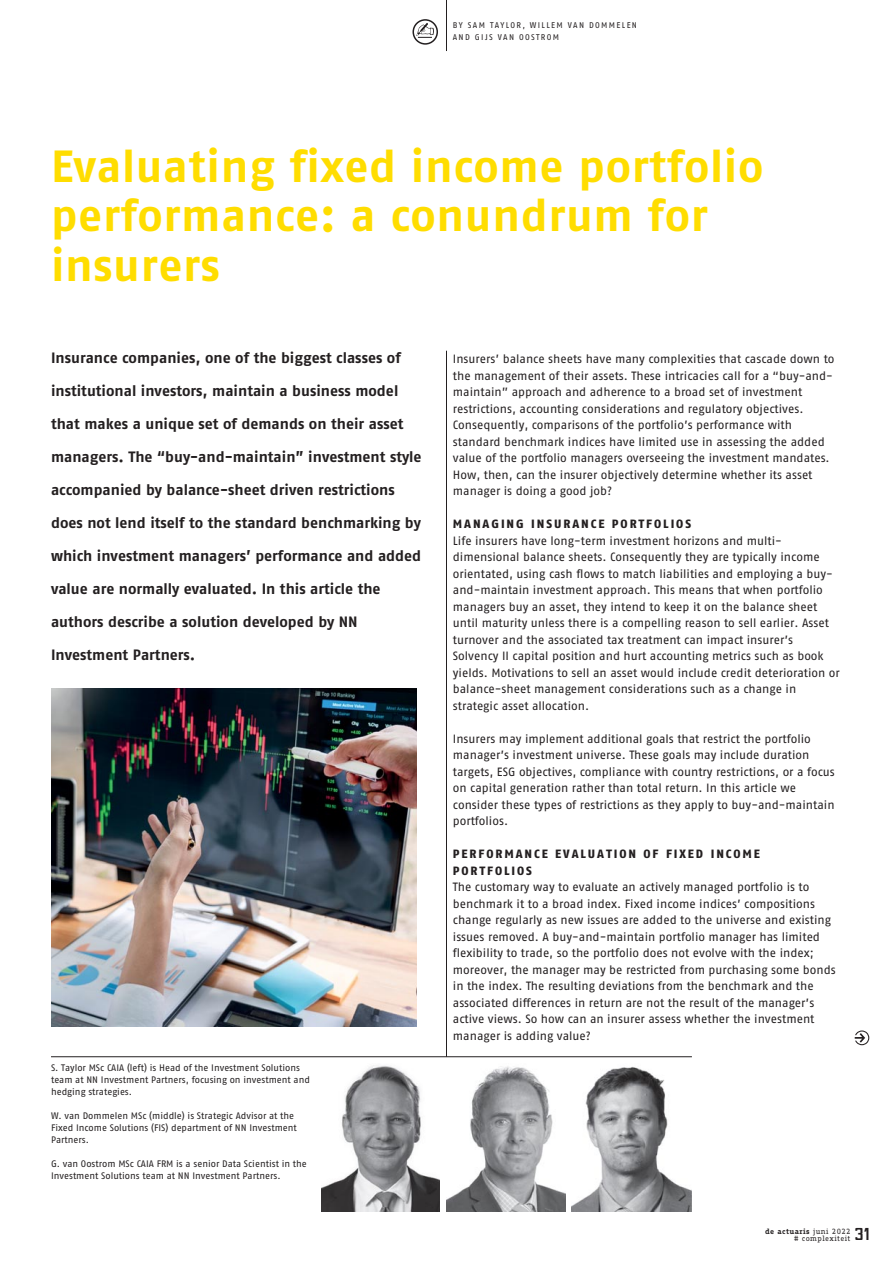
<style>
.page{position:relative;width:893px;height:1263px;background:#fff}
.page>*{position:absolute;margin:0;border:0;box-sizing:border-box;transform-origin:0 0}
.t1{font:700 45px/49.5px "Fago OT";letter-spacing:.015em;color:#fd0}
.t2{font:18px "Nesobrite Sc Bl";color:#231f20}
.t3{font:700 15px "Fago OT";color:#231f20}
.t4{font:12px/16.5px "Fago OT";color:#231f20}
.t5{font:800 12px/16.5px "Fago OT";letter-spacing:.16em;color:#231f20}
.t6{font:9.45px/12px "Fago OT";color:#231f20}
.t7{font:8.25px/12px "Fago OT";letter-spacing:.16em;color:#231f20}
.t8{font:7.5px/7.6px "Fago Correspondence Serif Pro";letter-spacing:.05em;color:#231f20;text-align:right}
.s1{font-weight:700}
</style>
<div class="page">
<hr style="left:446px;top:351px;width:1px;height:706px;background:#231f20">
<hr style="left:446px;top:0;width:1px;height:51px;background:#231f20">
<img style="left:321px;top:1065px;width:119px;height:147px">
<img style="left:446px;top:1066px;width:120px;height:146px">
<img style="left:572px;top:1066px;width:119px;height:146px">
<hr style="left:51px;top:1056px;width:641px;height:1px;background:#231f20">
<svg style="left:412px;top:19px;width:26px;height:26px"></svg>
<img style="left:51px;top:689px;width:366px;height:337px">
<svg style="left:855px;top:1030px;width:14px;height:15px"></svg>
<p class="t7" style="left:453px;top:20px;width:186px">BY SAM TAYLOR, WILLEM VAN DOMMELEN<br>AND GIJS VAN OOSTROM</p>
<h1 class="t1" style="left:51px;top:145px;width:714px">Evaluating fixed income portfolio performance: a conundrum for insurers</h1>
<p class="t3" style="left:51px;top:352px;width:351px">Insurance companies, one of the biggest classes of</p>
<p class="t3" style="left:51px;top:385px;width:349px">institutional investors, maintain a business model</p>
<p class="t3" style="left:51px;top:418px;width:354px">that makes a unique set of demands on their asset</p>
<p class="t3" style="left:51px;top:451px;width:372px">managers. The “buy-and-maintain” investment style</p>
<p class="t3" style="left:51px;top:484px;width:345px">accompanied by balance-sheet driven restrictions</p>
<p class="t3" style="left:51px;top:517px;width:371px">does not lend itself to the standard benchmarking by</p>
<p class="t3" style="left:51px;top:550px;width:372px">which investment managers’ performance and added</p>
<p class="t3" style="left:51px;top:583px;width:331px">value are normally evaluated. In this article the</p>
<p class="t3" style="left:51px;top:616px;width:308px">authors describe a solution developed by NN</p>
<p class="t3" style="left:51px;top:649px;width:146px">Investment Partners.</p>
<p class="t6" style="left:51px;top:1062px;width:260px">S. Taylor MSc CAIA (left) is Head of the Investment Solutions team at NN Investment Partners, focusing on investment and hedging strategies.</p>
<p class="t6" style="left:51px;top:1110px;width:247px">W. van Dommelen MSc (middle) is Strategic Advisor at the<br>Fixed Income Solutions (FIS) department of NN Investment<br>Partners.</p>
<p class="t6" style="left:51px;top:1158px;width:257px">G. van Oostrom MSc CAIA FRM is a senior Data Scientist in the<br>Investment Solutions team at NN Investment Partners.</p>
<p class="t4" style="left:453px;top:352px;width:383px">Insurers’ balance sheets have many complexities that cascade down to the management of their assets. These intricacies call for a “buy-and&shy;maintain” approach and adherence to a broad set of investment restrictions, accounting considerations and regulatory objectives.<br>Consequently, comparisons of the portfolio’s performance with standard benchmark indices have limited use in assessing the added value of the portfolio managers overseeing the investment mandates.<br>How, then, can the insurer objectively determine whether its asset manager is doing a good job?</p>
<p class="t5" style="left:453px;top:516px;width:240px">MANAGING INSURANCE PORTFOLIOS</p>
<p class="t4" style="left:453px;top:533px;width:389px">Life insurers have long-term investment horizons and multi&shy;dimensional balance sheets. Consequently they are typically income orientated, using cash flows to match liabilities and employing a buy&shy;and-maintain investment approach. This means that when portfolio managers buy an asset, they intend to keep it on the balance sheet until maturity unless there is a compelling reason to sell earlier. Asset turnover and the associated tax treatment can impact insurer’s Solvency II capital position and hurt accounting metrics such as book yields. Motivations to sell an asset would include credit deterioration or balance-sheet management considerations such as a change in strategic asset allocation.</p>
<p class="t4" style="left:453px;top:731px;width:383px">Insurers may implement additional goals that restrict the portfolio manager’s investment universe. These goals may include duration targets, ESG objectives, compliance with country restrictions, or a focus on capital generation rather than total return. In this article we consider these types of restrictions as they apply to buy-and-maintain portfolios.</p>
<p class="t5" style="left:453px;top:846px;width:309px">PERFORMANCE EVALUATION OF FIXED INCOME<br>PORTFOLIOS</p>
<p class="t4" style="left:453px;top:880px;width:384px">The customary way to evaluate an actively managed portfolio is to benchmark it to a broad index. Fixed income indices’ compositions change regularly as new issues are added to the universe and existing issues removed. A buy-and-maintain portfolio manager has limited flexibility to trade, so the portfolio does not evolve with the index; moreover, the manager may be restricted from purchasing some bonds in the index. The resulting deviations from the benchmark and the associated differences in return are not the result of the manager’s active views. So how can an insurer assess whether the investment manager is adding value?</p>
<p class="t8" style="left:765px;top:1228px;width:87px"><span class="s1">de actuaris</span> juni 2022 # complexiteit</p>
<h2 class="t2" style="left:855px;top:1223px;width:16px">31</h2>
</div>
